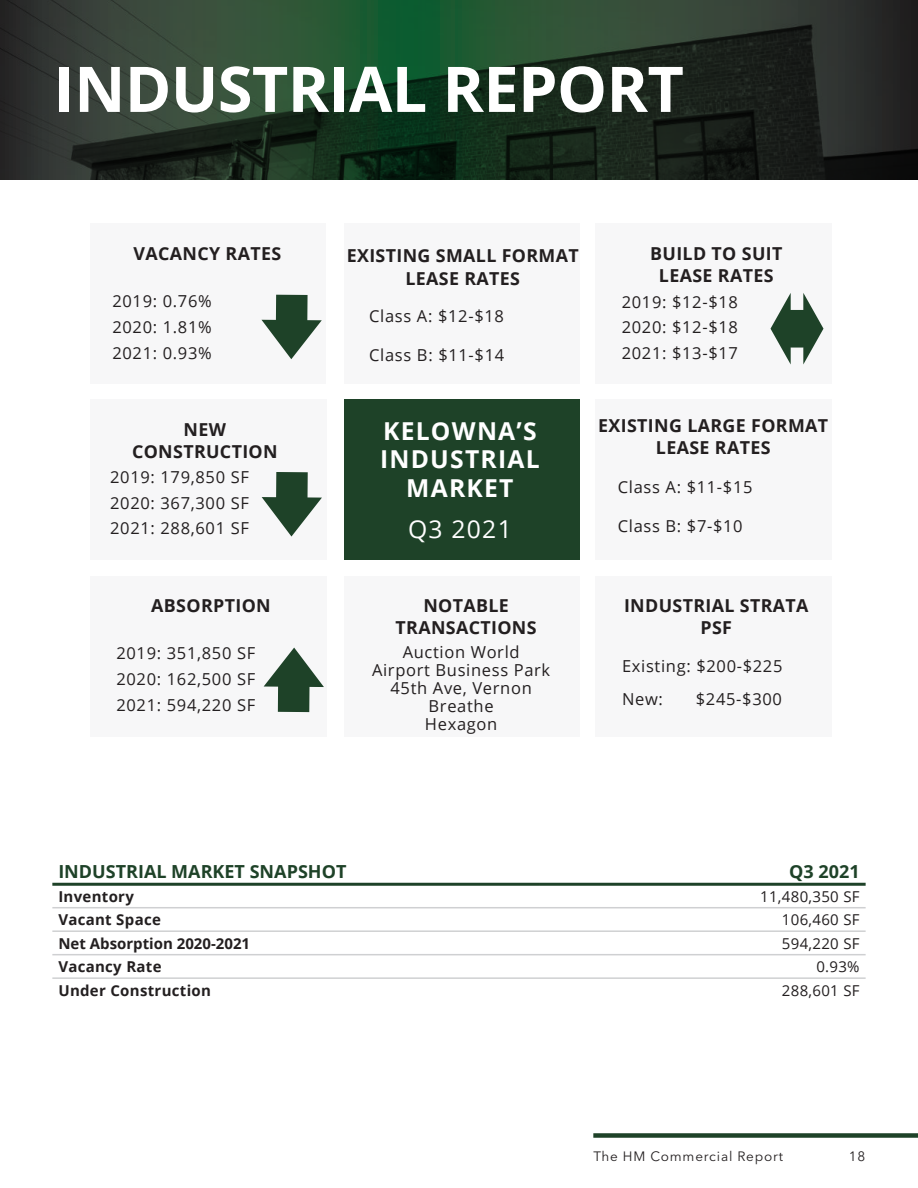
<style>
.page{position:relative;width:918px;height:1188px;background:#fff}
.page>*{position:absolute;margin:0;border:0;box-sizing:border-box;transform-origin:0 0}
.t1{font:700 63px "Open Sans";letter-spacing:-.01em;color:#fff}
.t2{font:700 24.75px/28.8px "Open Sans";letter-spacing:.05em;color:#fff;text-align:center}
.t3{font:24.75px "Open Sans";letter-spacing:.05em;color:#fff}
.t4{font:700 18px "Open Sans";color:#1e4228}
.t5{font:700 17.85px/21.9px "Open Sans";letter-spacing:.02em;color:#231f20;text-align:center}
.t6{font:16.5px/25.7px "Open Sans";letter-spacing:.04em;color:#231f20;text-align:justify}
.t7{font:700 15px "Open Sans";letter-spacing:.02em;color:#231f20}
.t8{font:15px "Open Sans";letter-spacing:.02em;color:#231f20}
.t9{font:700 15px "Open Sans";color:#231f20}
.t10{font:13.5px "Avenir Next LT Pro";letter-spacing:.06em;color:#231f20}
</style>
<div class="page">
<div style="left:593px;top:1133px;width:325px;height:5px;background:#1e4228"></div>
<svg style="left:0;top:0;width:918px;height:180px;background:#223527"></svg>
<hr style="left:52px;top:883px;width:488px;height:3px;background:#1e4228">
<hr style="left:540px;top:883px;width:326px;height:3px;background:#1e4228">
<hr style="left:52px;top:907px;width:488px;height:1px;background:#cfd0d2">
<hr style="left:540px;top:907px;width:326px;height:1px;background:#cfd0d2">
<hr style="left:52px;top:930px;width:488px;height:2px;background:#cfd0d2">
<hr style="left:540px;top:930px;width:326px;height:2px;background:#cfd0d2">
<hr style="left:52px;top:954px;width:488px;height:1px;background:#cfd0d2">
<hr style="left:540px;top:954px;width:326px;height:1px;background:#cfd0d2">
<hr style="left:52px;top:977px;width:488px;height:2px;background:#cfd0d2">
<hr style="left:540px;top:977px;width:326px;height:2px;background:#cfd0d2">
<div style="left:91px;top:223px;width:235px;height:161px;background:#f7f7f8"></div>
<div style="left:91px;top:400px;width:236px;height:160px;background:#f7f7f8"></div>
<div style="left:91px;top:576px;width:236px;height:160px;background:#f7f7f8"></div>
<div style="left:344px;top:400px;width:235px;height:160px;background:#1e4228"></div>
<div style="left:344px;top:576px;width:235px;height:160px;background:#f7f7f8"></div>
<div style="left:596px;top:400px;width:236px;height:160px;background:#f7f7f8"></div>
<div style="left:596px;top:576px;width:236px;height:160px;background:#f7f7f8"></div>
<div style="left:596px;top:223px;width:236px;height:161px;background:#f7f7f8"></div>
<div style="left:344px;top:223px;width:235px;height:161px;background:#f7f7f8"></div>
<svg style="left:261px;top:295px;width:61px;height:64px"></svg>
<svg style="left:262px;top:472px;width:60px;height:65px"></svg>
<svg style="left:264px;top:648px;width:60px;height:64px"></svg>
<svg style="left:771px;top:293px;width:53px;height:71px"></svg>
<h1 class="t1" style="left:54px;top:45px;width:631px">INDUSTRIAL REPORT</h1>
<p class="t5" style="left:133px;top:242px;width:149px">VACANCY RATES</p>
<p class="t6" style="left:112px;top:288px;width:101px">2019: 0.76% 2020: 1.81% 2021: 0.93%</p>
<p class="t5" style="left:132px;top:418px;width:147px;line-height:22.6px">NEW<br>CONSTRUCTION</p>
<p class="t6" style="left:110px;top:464px;width:140px">2019: 179,850 SF 2020: 367,300 SF 2021: 288,601 SF</p>
<p class="t5" style="left:151px;top:594px;width:121px">ABSORPTION</p>
<p class="t6" style="left:116px;top:640px;width:140px">2019: 351,850 SF 2020: 162,500 SF 2021: 594,220 SF</p>
<p class="t5" style="left:347px;top:244px;width:234px;line-height:22.6px">EXISTING SMALL FORMAT<br>LEASE RATES</p>
<p class="t6" style="left:369px;top:303px;width:136px">Class A: $12-$18</p>
<p class="t6" style="left:369px;top:342px;width:137px">Class B: $11-$14</p>
<p class="t5" style="left:650px;top:242px;width:134px">BUILD TO SUIT<br>LEASE RATES</p>
<p class="t6" style="left:622px;top:288px;width:118px">2019: $12-$18<br>2020: $12-$18<br>2021: $13-$17</p>
<h2 class="t2" style="left:380px;top:416px;width:161px">KELOWNA’S<br>INDUSTRIAL<br>MARKET</h2>
<h2 class="t3" style="left:408px;top:512px;width:105px">Q3 2021</h2>
<p class="t5" style="left:396px;top:594px;width:143px">NOTABLE<br>TRANSACTIONS</p>
<p class="t6" style="left:372px;top:643px;width:180px;line-height:18px;text-align:center">Auction World<br>Airport Business Park<br>45th Ave, Vernon<br>Breathe<br>Hexagon</p>
<p class="t5" style="left:598px;top:413px;width:231px;line-height:22.6px">EXISTING LARGE FORMAT<br>LEASE RATES</p>
<p class="t6" style="left:618px;top:473px;width:136px">Class A: $11-$15</p>
<p class="t6" style="left:618px;top:512px;width:126px">Class B: $7-$10</p>
<p class="t5" style="left:624px;top:594px;width:186px">INDUSTRIAL STRATA<br>PSF</p>
<p class="t6" style="left:622px;top:649px;width:162px;line-height:33px">Existing: $200-$225<br>New:</p>
<p class="t6" style="left:696px;top:686px;width:88px">$245-$300</p>
<p class="t4" style="left:58px;top:859px;width:290px">INDUSTRIAL MARKET SNAPSHOT</p>
<p class="t4" style="left:789px;top:859px;width:72px">Q3 2021</p>
<p class="t7" style="left:58px;top:886px;width:77px">Inventory</p>
<p class="t8" style="left:760px;top:886px;width:101px">11,480,350 SF</p>
<p class="t7" style="left:58px;top:909px;width:104px">Vacant Space</p>
<p class="t8" style="left:782px;top:909px;width:79px">106,460 SF</p>
<p class="t9" style="left:58px;top:933px;width:193px">Net Absorption 2020-2021</p>
<p class="t8" style="left:782px;top:933px;width:79px">594,220 SF</p>
<p class="t7" style="left:58px;top:956px;width:105px">Vacancy Rate</p>
<p class="t8" style="left:816px;top:956px;width:45px">0.93%</p>
<p class="t7" style="left:58px;top:980px;width:154px">Under Construction</p>
<p class="t8" style="left:782px;top:980px;width:79px">288,601 SF</p>
<p class="t10" style="left:593px;top:1149px;width:191px">The HM Commercial Report</p>
<p class="t10" style="left:849px;top:1149px;width:18px">18</p>
</div>
